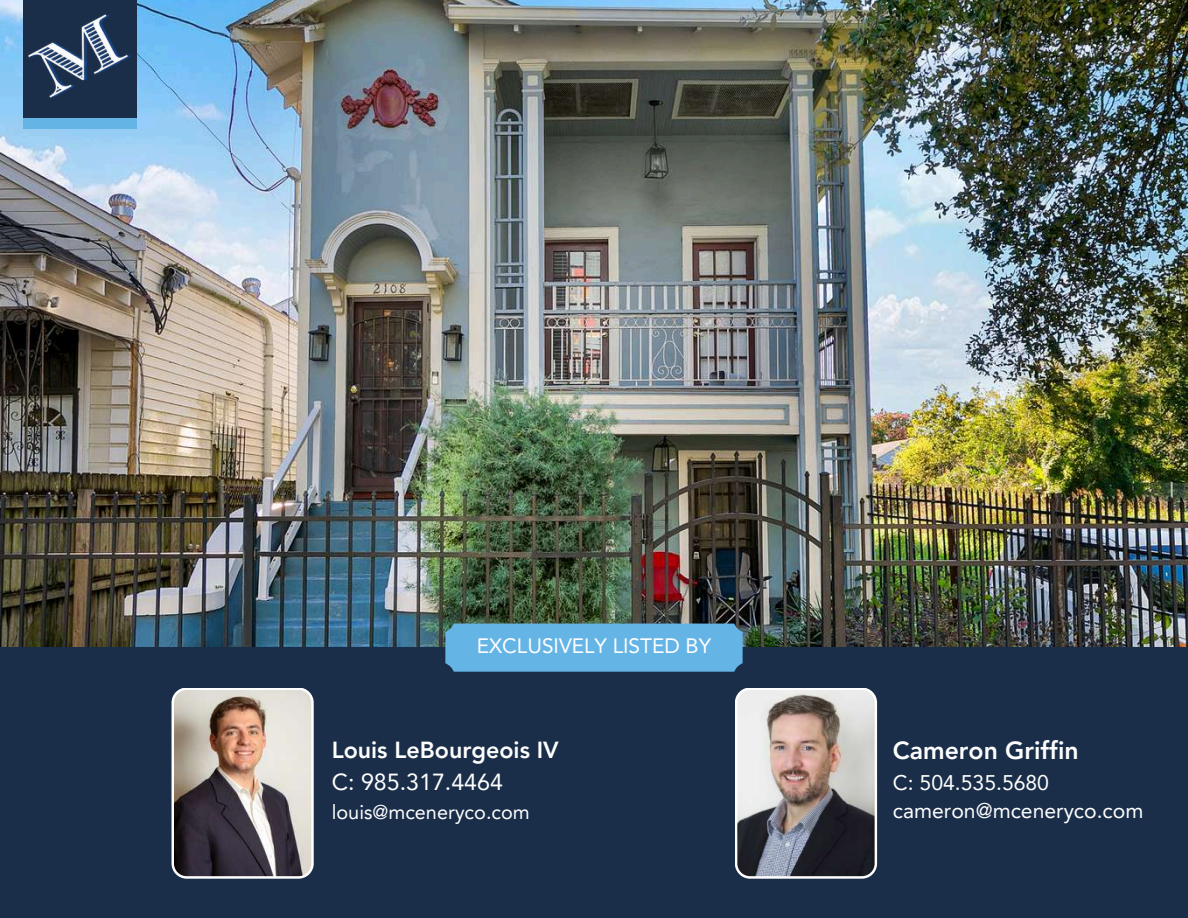
<style>
.page{position:relative;width:1188px;height:918px;background:#fff}
.page>*{position:absolute;margin:0;border:0;box-sizing:border-box;transform-origin:0 0}
.t1{font:800 24.75px "Avenir LT Pro";color:#fefefe}
.t2{font:800 23.25px "Avenir LT Pro";color:#fefefe}
.t3{font:23.25px "Avenir LT Pro";color:#fefefe}
.t4{font:21.15px/28.3px "Avenir LT Pro";color:#fefefe}
.t5{font:20.85px "Avenir LT Pro";color:#fefefe}
.t6{font:19.8px "Avenir LT Pro";color:#fefefe}
</style>
<div class="page">
<img style="left:0;top:0;width:1188px;height:647px">
<div style="left:0;top:648px;width:1188px;height:270px;background:#1a2e49"></div>
<div style="left:445px;top:624px;width:298px;height:48px;background:#64b4e6"></div>
<div style="left:716px;top:628px;width:19px;height:20px;background:#64b4e6;border-radius:50%"></div>
<div style="left:716px;top:648px;width:19px;height:19px;background:#64b4e6;border-radius:50%"></div>
<div style="left:449px;top:648px;width:20px;height:19px;background:#64b4e6;border-radius:50%"></div>
<div style="left:452px;top:628px;width:19px;height:20px;background:#64b4e6;border-radius:50%"></div>
<img style="left:0;top:0;width:169px;height:146px">
<img style="left:735px;top:688px;width:142px;height:191px">
<img style="left:172px;top:688px;width:142px;height:191px">
<p class="t5" style="left:477px;top:637px;width:236px">EXCLUSIVELY LISTED BY</p>
<p class="t2" style="left:332px;top:740px;width:229px">Louis LeBourgeois IV</p>
<p class="t3" style="left:332px;top:772px;width:173px">C: 985.317.4464</p>
<p class="t6" style="left:332px;top:804px;width:200px">louis@mceneryco.com</p>
<p class="t1" style="left:893px;top:740px;width:187px">Cameron Griffin</p>
<p class="t4" style="left:893px;top:770px;width:252px">C: 504.535.5680 cameron@mceneryco.com</p>
</div>
